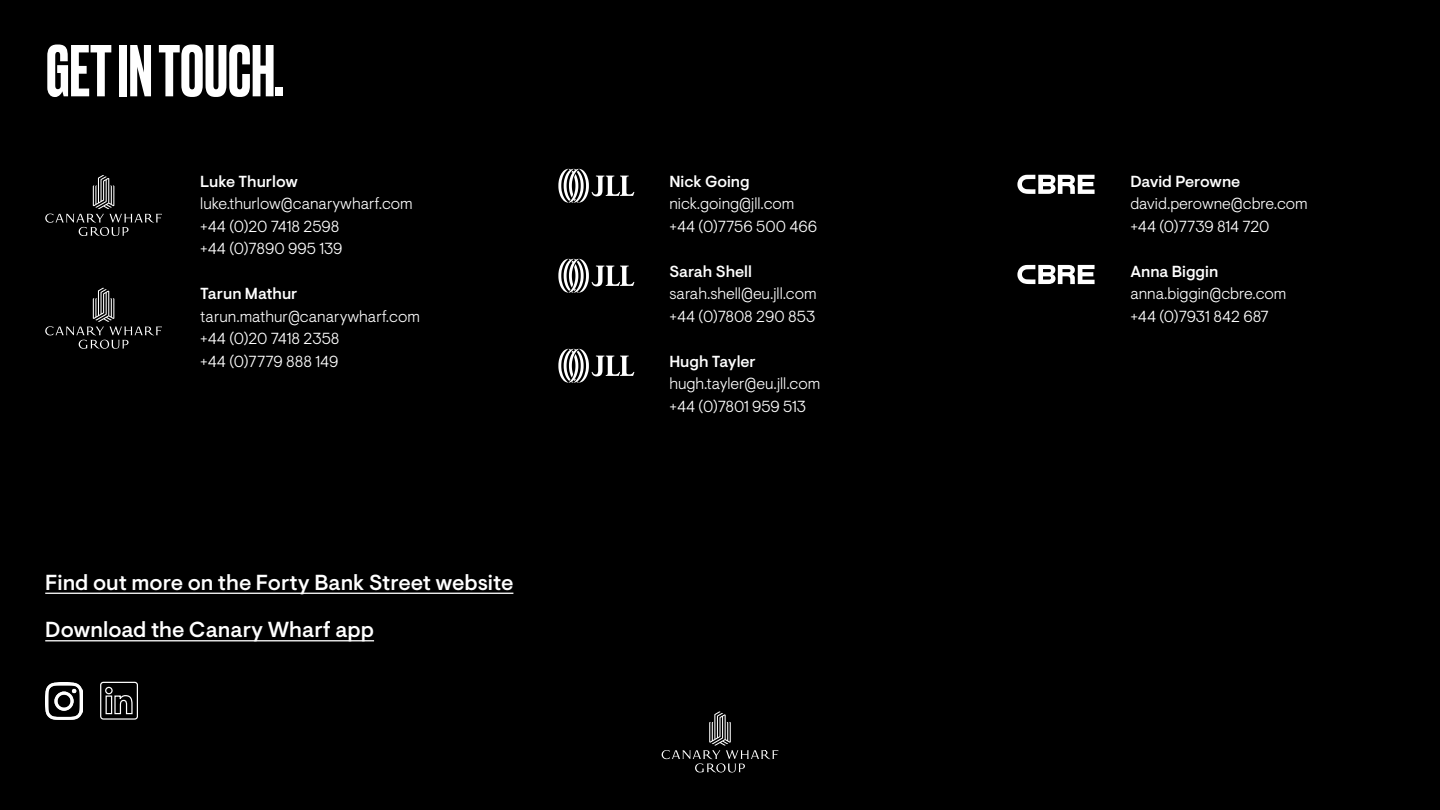
<style>
.page{position:relative;width:1440px;height:810px;background:#000}
.page>*{position:absolute;margin:0;border:0;box-sizing:border-box;transform-origin:0 0}
.yetouQParagraph_Style_2{font:500 69px "Druk";color:#fff}
.Heading{font:500 21.75px "Visuelt";color:#fff}
.Heading-2{font:300 16px "Visuelt";color:#fff}
.Heading-3{font:500 16px "Visuelt";color:#fff}
</style>
<div class="page">
<svg style="left:662px;top:711px;width:116px;height:62px"></svg>
<hr style="left:45px;top:593px;width:468px;height:1px;background:#fff">
<hr style="left:45px;top:640px;width:329px;height:1px;background:#fff">
<img style="left:45px;top:682px;width:38px;height:38px">
<svg style="left:100px;top:681px;width:38px;height:39px"></svg>
<svg style="left:45px;top:175px;width:117px;height:61px"></svg>
<svg style="left:45px;top:288px;width:117px;height:61px"></svg>
<svg style="left:1017px;top:175px;width:78px;height:19px"></svg>
<svg style="left:1017px;top:265px;width:78px;height:19px"></svg>
<svg style="left:558px;top:169px;width:76px;height:34px"></svg>
<svg style="left:558px;top:259px;width:76px;height:34px"></svg>
<svg style="left:558px;top:349px;width:76px;height:34px"></svg>
<p class="yetouQParagraph_Style_2" style="left:46px;top:24px;width:239px">GET IN TOUCH.</p>
<p class="Heading-3" style="left:200px;top:172px;width:99px">Luke Thurlow</p>
<p class="Heading-2" style="left:200px;top:194px;width:214px">luke.thurlow@canarywharf.com</p>
<p class="Heading-2" style="left:200px;top:217px;width:141px">+44 (0)20 7418 2598</p>
<p class="Heading-2" style="left:200px;top:239px;width:144px">+44 (0)7890 995 139</p>
<p class="Heading-3" style="left:200px;top:284px;width:99px">Tarun Mathur</p>
<p class="Heading-2" style="left:200px;top:307px;width:221px">tarun.mathur@canarywharf.com</p>
<p class="Heading-2" style="left:200px;top:329px;width:141px">+44 (0)20 7418 2358</p>
<p class="Heading-2" style="left:200px;top:352px;width:140px">+44 (0)7779 888 149</p>
<p class="Heading" style="left:45px;top:569px;width:470px">Find out more on the Forty Bank Street website</p>
<p class="Heading" style="left:45px;top:617px;width:330px">Download the Canary Wharf app</p>
<p class="Heading-3" style="left:669px;top:172px;width:82px">Nick Going</p>
<p class="Heading-2" style="left:669px;top:194px;width:126px">nick.going@jll.com</p>
<p class="Heading-2" style="left:669px;top:217px;width:149px">+44 (0)7756 500 466</p>
<p class="Heading-3" style="left:669px;top:262px;width:84px">Sarah Shell</p>
<p class="Heading-2" style="left:669px;top:284px;width:149px">sarah.shell@eu.jll.com</p>
<p class="Heading-2" style="left:669px;top:307px;width:147px">+44 (0)7808 290 853</p>
<p class="Heading-3" style="left:669px;top:352px;width:88px">Hugh Tayler</p>
<p class="Heading-2" style="left:669px;top:374px;width:152px">hugh.tayler@eu.jll.com</p>
<p class="Heading-2" style="left:669px;top:397px;width:138px">+44 (0)7801 959 513</p>
<p class="Heading-3" style="left:1130px;top:172px;width:111px">David Perowne</p>
<p class="Heading-2" style="left:1130px;top:194px;width:179px">david.perowne@cbre.com</p>
<p class="Heading-2" style="left:1130px;top:217px;width:141px">+44 (0)7739 814 720</p>
<p class="Heading-3" style="left:1130px;top:262px;width:89px">Anna Biggin</p>
<p class="Heading-2" style="left:1130px;top:284px;width:158px">anna.biggin@cbre.com</p>
<p class="Heading-2" style="left:1130px;top:307px;width:140px">+44 (0)7931 842 687</p>
</div>
